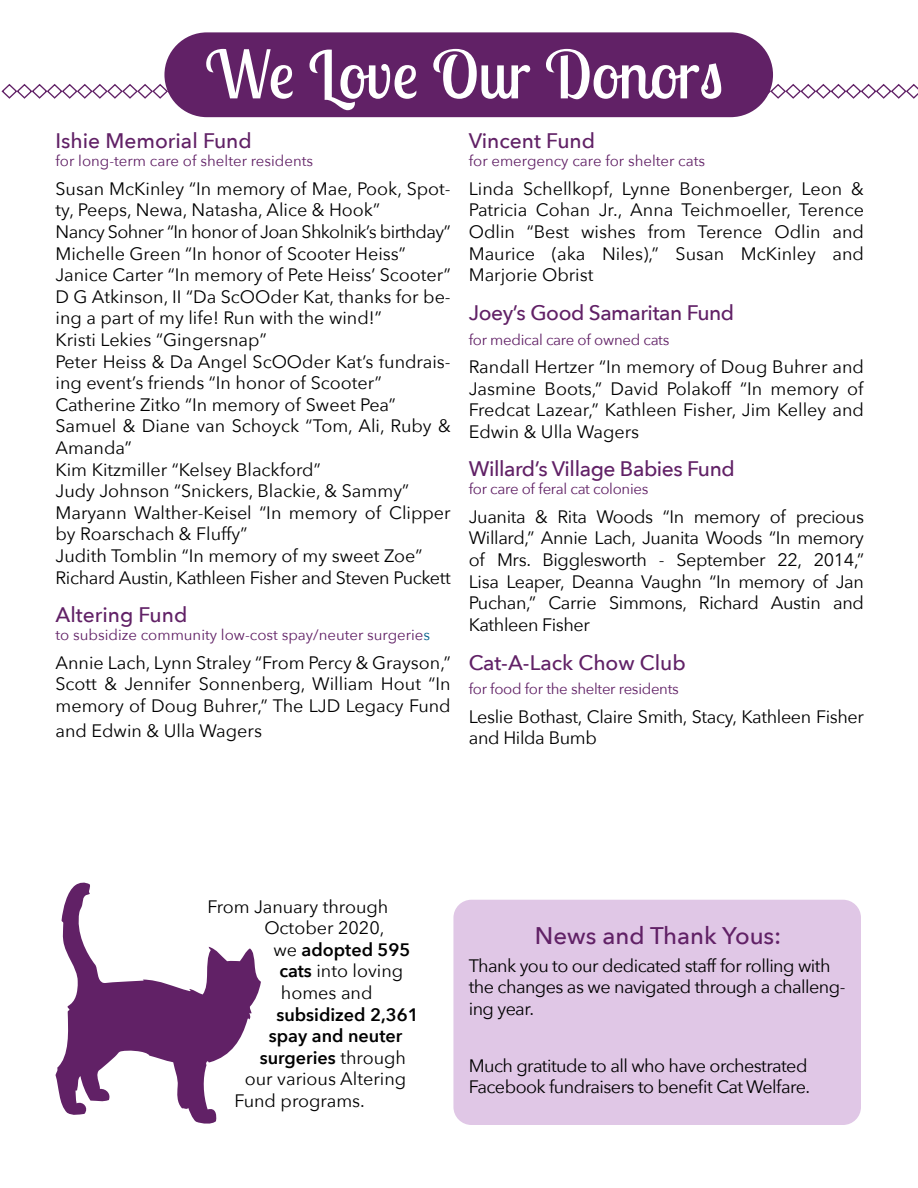
<style>
.page{position:relative;width:918px;height:1188px;background:#fff}
.page>*{position:absolute;margin:0;border:0;box-sizing:border-box;transform-origin:0 0}
.t1{font:66px "Lobster Two";color:#fff}
.t2{font:500 24px "Avenir Next";color:#612166}
.t3{font:500 21px "Avenir Next";color:#612166}
.t4{font:500 21px "Avenir Next";letter-spacing:-.02em;color:#612166}
.t5{font:18px/21.6px "Avenir Next";color:#000;text-align:justify}
.t6{font:18px/21.6px "Avenir Next";letter-spacing:-.03em;color:#000}
.t7{font:18px/21.6px "Avenir Next";letter-spacing:-.02em;color:#000}
.t8{font:600 18px "Avenir Next";color:#000}
.t9{font:15px "Avenir Next";color:#612166}
.t10{font:15px "Avenir Next";letter-spacing:-.02em;color:#612166}
.s1{color:#005e8a}
.s2{font-weight:400}
.s3{font-weight:600}
</style>
<div class="page">
<svg style="left:1px;top:83px;width:917px;height:17px"></svg>
<div style="left:164px;top:32px;width:609px;height:85px;background:#612166;border-radius:42px"></div>
<div style="left:453px;top:900px;width:408px;height:225px;background:#e0c7e6;border-radius:18px"></div>
<svg style="left:56px;top:882px;width:205px;height:242px"></svg>
<h1 class="t1" style="left:205px;top:32px;width:520px">We Love Our Donors</h1>
<p class="t3" style="left:56px;top:123px;width:198px">Ishie Memorial Fund</p>
<p class="t9" style="left:56px;top:149px;width:259px">for long-term care of shelter residents</p>
<p class="t5" style="left:56px;top:177px;width:397px;text-align:left">Susan McKinley “In memory of Mae, Pook, Spot&shy;ty, Peeps, Newa, Natasha, Alice &amp; Hook”<br>Nancy Sohner “In honor of Joan Shkolnik’s birthday” Michelle Green “In honor of Scooter Heiss” Janice Carter “In memory of Pete Heiss’ Scooter” D G Atkinson, II “Da ScOOder Kat, thanks for be&shy;ing a part of my life! Run with the wind!”<br>Kristi Lekies “Gingersnap”<br>Peter Heiss &amp; Da Angel ScOOder Kat’s fundrais&shy;ing event’s friends “In honor of Scooter” Catherine Zitko “In memory of Sweet Pea” Samuel &amp; Diane van Schoyck “Tom, Ali, Ruby &amp; Amanda”<br>Kim Kitzmiller “Kelsey Blackford”<br>Judy Johnson “Snickers, Blackie, &amp; Sammy” Maryann Walther-Keisel “In memory of Clipper by Roarschach &amp; Fluffy”<br>Judith Tomblin “In memory of my sweet Zoe” Richard Austin, Kathleen Fisher and Steven Puckett</p>
<p class="t3" style="left:56px;top:597px;width:133px">Altering Fund</p>
<p class="t9" style="left:56px;top:622px;width:376px">to subsidize community low-cost spay/neuter surgerie<span class="s1">s</span></p>
<p class="t5" style="left:56px;top:651px;width:397px">Annie Lach, Lynn Straley “From Percy &amp; Grayson,” Scott &amp; Jennifer Sonnenberg, William Hout “In memory of Doug Buhrer,” The LJD Legacy Fund</p>
<p class="t5" style="left:56px;top:719px;width:208px">and Edwin &amp; Ulla Wagers</p>
<p class="t3" style="left:469px;top:123px;width:128px">Vincent Fund</p>
<p class="t9" style="left:469px;top:149px;width:238px">for emergency care for shelter cats</p>
<p class="t5" style="left:469px;top:177px;width:397px">Linda Schellkopf, Lynne Bonenberger, Leon &amp; Patricia Cohan Jr., Anna Teichmoeller, Terence Odlin “Best wishes from Terence Odlin and Maurice (aka Niles),” Susan McKinley and Marjorie Obrist</p>
<p class="t4" style="left:469px;top:295px;width:267px">Joey’s Good Samaritan Fund</p>
<p class="t10" style="left:469px;top:327px;width:202px">for medical care of owned cats</p>
<p class="t5" style="left:469px;top:355px;width:397px">Randall Hertzer “In memory of Doug Buhrer and Jasmine Boots,” David Polakoff “In memory of Fredcat Lazear,” Kathleen Fisher, Jim Kelley and Edwin &amp; Ulla Wagers</p>
<p class="t4" style="left:469px;top:451px;width:268px">Willard’s Village Babies Fund</p>
<p class="t10" style="left:469px;top:477px;width:181px">for care of feral cat colonies</p>
<p class="t5" style="left:469px;top:505px;width:397px">Juanita &amp; Rita Woods “In memory of precious Willard,” Annie Lach, Juanita Woods “In memory of Mrs. Bigglesworth - September 22, 2014,” Lisa Leaper, Deanna Vaughn “In memory of Jan Puchan,” Carrie Simmons, Richard Austin and Kathleen Fisher</p>
<p class="t3" style="left:469px;top:644px;width:219px">Cat-A-Lack Chow Club</p>
<p class="t10" style="left:469px;top:676px;width:212px">for food for the shelter residents</p>
<p class="t7" style="left:469px;top:705px;width:397px">Leslie Bothast, Claire Smith, Stacy, Kathleen Fisher and Hilda Bumb</p>
<p class="t5" style="left:207px;top:895px;width:183px">From January through</p>
<p class="t5" style="left:264px;top:916px;width:122px">October 2020,</p>
<p class="t8" style="left:273px;top:934px;width:139px"><span class="s2">we</span> adopted 595</p>
<p class="t5" style="left:279px;top:960px;width:125px"><span class="s3">cats</span> into loving</p>
<p class="t5" style="left:281px;top:981px;width:93px">homes and</p>
<p class="t8" style="left:276px;top:999px;width:144px">subsidized 2,361</p>
<p class="t8" style="left:269px;top:1020px;width:135px">spay and neuter</p>
<p class="t8" style="left:260px;top:1042px;width:148px">surgeries <span class="s2">through</span></p>
<p class="t5" style="left:245px;top:1068px;width:163px">our various Altering</p>
<p class="t5" style="left:234px;top:1089px;width:132px">Fund programs.</p>
<h2 class="t2" style="left:535px;top:915px;width:248px">News and Thank Yous:</h2>
<p class="t6" style="left:469px;top:954px;width:378px">Thank you to our dedicated staff for rolling with the changes as we navigated through a challeng&shy;ing year.</p>
<p class="t6" style="left:469px;top:1054px;width:343px">Much gratitude to all who have orchestrated<br>Facebook fundraisers to benefit Cat Welfare.</p>
</div>
